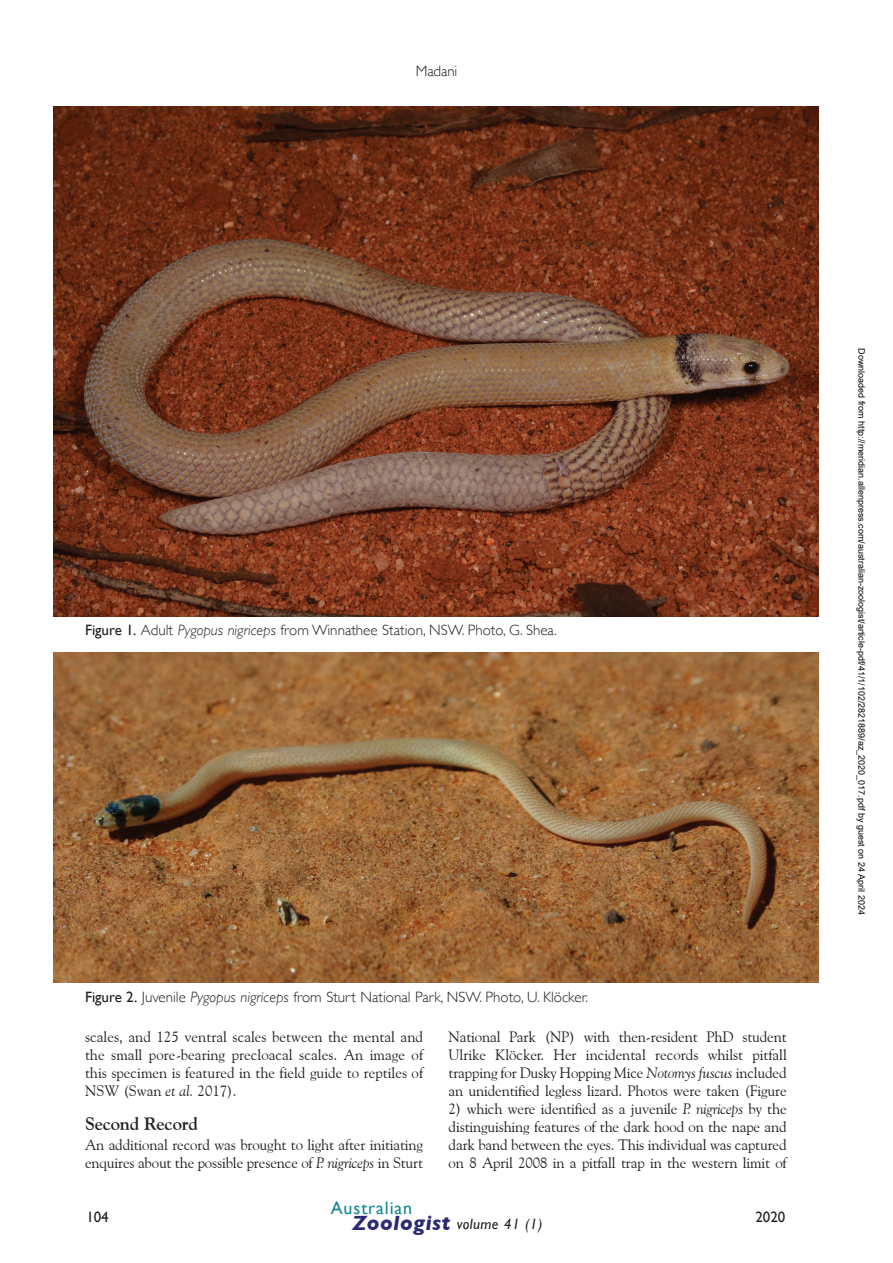
<style>
.page{position:relative;width:893px;height:1263px;background:#fff}
.page>*{position:absolute;margin:0;border:0;box-sizing:border-box;transform-origin:0 0}
.t1{font:italic 700 21px "Gill Sans";letter-spacing:.025em;color:#292a73}
._06a_Heading_level_2{font:700 18px "Goudy Old Style BT";letter-spacing:-.01em;color:#231f20}
.t2{font:18px "Gill Sans";letter-spacing:.05em;color:#168890}
._08_Body_text{font:15px/18px "Goudy Old Style BT";letter-spacing:-.01em;color:#231f20;text-align:justify}
._10_Table___Fig_capt{font:300 15px "Gill Sans";color:#231f20}
.t3{font:italic 15px "Gill Sans";letter-spacing:.025em;color:#231f20}
.t4{font:15px "Gill Sans";letter-spacing:-.01em;color:#231f20}
.t5{font:9px "Arial";color:#000}
.s1{font-weight:400}
.s2{font-style:italic}
</style>
<div class="page">
<img style="left:53px;top:106px;width:766px;height:510px">
<img style="left:53px;top:652px;width:766px;height:331px">
<p class="_10_Table___Fig_capt" style="left:416px;top:59px;width:43px">Madani</p>
<p class="_10_Table___Fig_capt" style="left:85px;top:619px;width:473px"><span class="s1">Figure 1.</span> Adult <span class="s2">Pygopus nigriceps</span> from Winnathee Station, NSW. Photo, G. Shea.</p>
<p class="_10_Table___Fig_capt" style="left:85px;top:985px;width:504px"><span class="s1">Figure 2.</span> Juvenile <span class="s2">Pygopus nigriceps</span> from Sturt National Park, NSW. Photo, U. Klöcker.</p>
<p class="_08_Body_text" style="left:85px;top:1028px;width:340px">scales, and 125 ventral scales between the mental and the small pore-bearing precloacal scales. An image of this specimen is featured in the field guide to reptiles of NSW (Swan <span class="s2">et al.</span> 2017).</p>
<p class="_06a_Heading_level_2" style="left:85px;top:1113px;width:114px">Second Record</p>
<p class="_08_Body_text" style="left:85px;top:1136px;width:340px">An additional record was brought to light after initiating enquires about the possible presence of <span class="s2">P. nigriceps</span> in Sturt</p>
<p class="_08_Body_text" style="left:449px;top:1028px;width:340px">National Park (NP) with then-resident PhD student Ulrike Klöcker. Her incidental records whilst pitfall trapping for Dusky Hopping Mice <span class="s2">Notomys fuscus</span> included an unidentified legless lizard. Photos were taken (Figure</p>
<p class="_08_Body_text" style="left:449px;top:1100px;width:340px">2) which were identified as a juvenile <span class="s2">P. nigriceps</span> by the distinguishing features of the dark hood on the nape and dark band between the eyes. This individual was captured on 8 April 2008 in a pitfall trap in the western limit of</p>
<p class="t2" style="left:331px;top:1197px;width:83px">Australian</p>
<p class="t4" style="left:87px;top:1208px;width:24px">104</p>
<p class="t4" style="left:756px;top:1208px;width:31px">2020</p>
<h1 class="t1" style="left:352px;top:1210px;width:99px">Zoologist</h1>
<p class="t3" style="left:457px;top:1215px;width:87px">volume 41 (1)</p>
<p class="t5" style="left:865px;top:348px;width:568px;rotate:90deg">Downloaded from http://meridian.allenpress.com/australian-zoologist/article-pdf/41/1/102/2821889/az_2020_017.pdf by guest on 24 April 2024</p>
</div>
